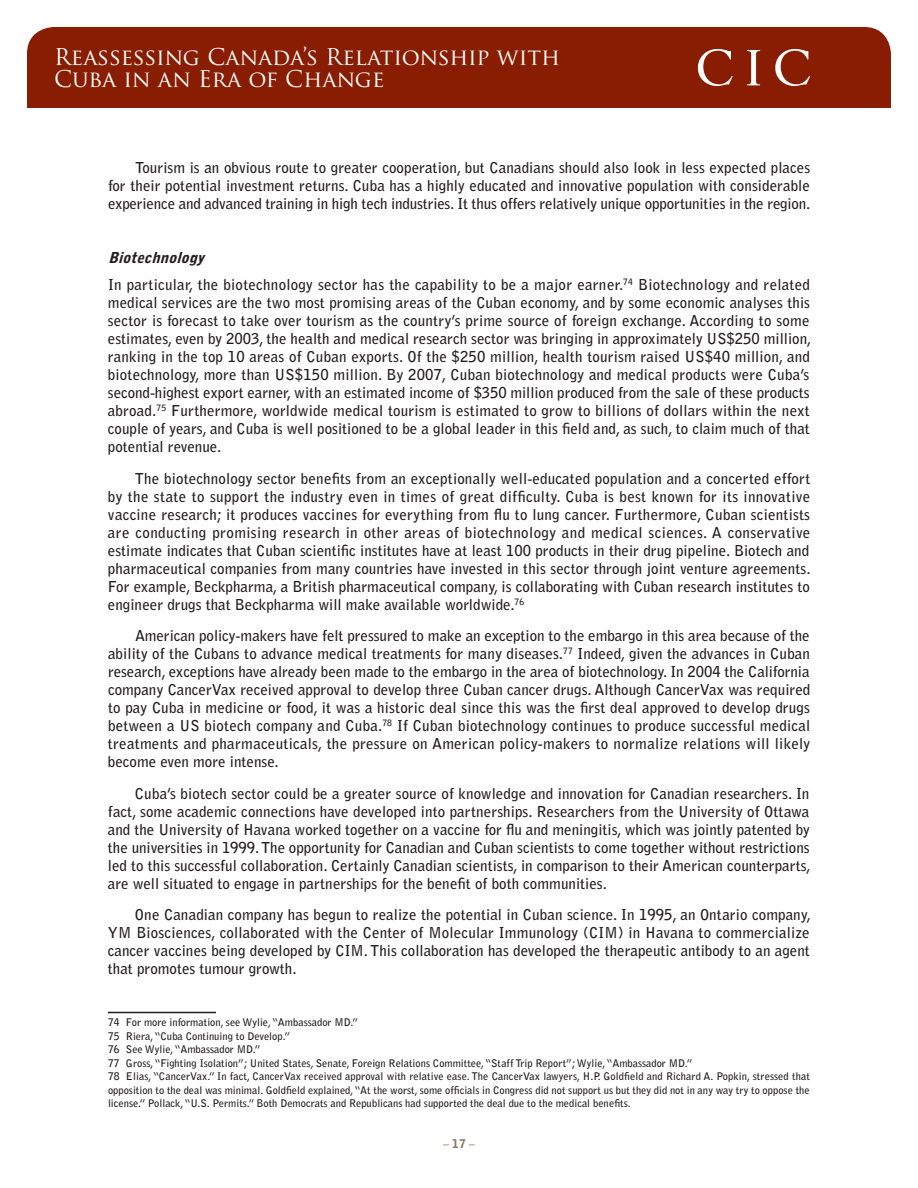
<style>
.page{position:relative;width:918px;height:1188px;background:#fff}
.page>*{position:absolute;margin:0;border:0;box-sizing:border-box;transform-origin:0 0}
.t1{font:22.5px/22.5px "Trajan Pro";color:#fff}
.t2{font:700 15px/18px "Bell Gothic Std";letter-spacing:.005em;color:#231f20;text-align:justify}
.t3{font:700 12px "Bell Gothic Std";color:#8a7966}
.t4{font:700 10.5px/13.5px "Bell Gothic Std";color:#231f20}
.s1{font-weight:900;font-style:italic}
.s2{font-weight:900}
</style>
<div class="page">
<div style="left:27px;top:27px;width:864px;height:81px;background:#891d02"></div>
<svg style="left:698px;top:49px;width:35px;height:37px"></svg>
<svg style="left:747px;top:50px;width:13px;height:35px"></svg>
<svg style="left:775px;top:49px;width:35px;height:37px"></svg>
<hr style="left:108px;top:1012px;width:108px;height:1px;background:#231f20">
<h1 class="t1" style="left:54px;top:45px;width:508px">Reassessing Canada’s Relationship with<br>Cuba in an Era of Change</h1>
<p class="t2" style="left:108px;top:159px;width:704px;text-indent:27px">Tourism is an obvious route to greater cooperation, but Canadians should also look in less expected places for their potential investment returns. Cuba has a highly educated and innovative population with considerable experience and advanced training in high tech industries. It thus offers relatively unique opportunities in the region.</p>
<p class="t2" style="left:108px;top:244px;width:704px;line-height:27px"><span class="s1">Biotechnology<br></span>In particular, the biotechnology sector has the capability to be a major earner.<sup>74</sup> Biotechnology and related</p>
<p class="t2" style="left:108px;top:294px;width:705px;text-align:left">medical services are the two most promising areas of the Cuban economy, and by some economic analyses this sector is forecast to take over tourism as the country’s prime source of foreign exchange. According to some estimates, even by 2003, the health and medical research sector was bringing in approximately US$250 million, ranking in the top 10 areas of Cuban exports. Of the $250 million, health tourism raised US$40 million, and biotechnology, more than US$150 million. By 2007, Cuban biotechnology and medical products were Cuba’s second-highest export earner, with an estimated income of $350 million produced from the sale of these products abroad.<sup>75</sup> Furthermore, worldwide medical tourism is estimated to grow to billions of dollars within the next couple of years, and Cuba is well positioned to be a global leader in this field and, as such, to claim much of that potential revenue.</p>
<p class="t2" style="left:108px;top:469px;width:704px;text-indent:27px">The biotechnology sector benefits from an exceptionally well-educated population and a concerted effort by the state to support the industry even in times of great difficulty. Cuba is best known for its innovative vaccine research; it produces vaccines for everything from flu to lung cancer. Furthermore, Cuban scientists are conducting promising research in other areas of biotechnology and medical sciences. A conservative estimate indicates that Cuban scientific institutes have at least 100 products in their drug pipeline. Biotech and pharmaceutical companies from many countries have invested in this sector through joint venture agreements.<br>For example, Beckpharma, a British pharmaceutical company, is collaborating with Cuban research institutes to engineer drugs that Beckpharma will make available worldwide.<sup>76</sup></p>
<p class="t2" style="left:108px;top:627px;width:704px;text-indent:27px">American policy-makers have felt pressured to make an exception to the embargo in this area because of the ability of the Cubans to advance medical treatments for many diseases.<sup>77</sup> Indeed, given the advances in Cuban research, exceptions have already been made to the embargo in the area of biotechnology. In 2004 the California company CancerVax received approval to develop three Cuban cancer drugs. Although CancerVax was required to pay Cuba in medicine or food, it was a historic deal since this was the first deal approved to develop drugs between a US biotech company and Cuba.<sup>78</sup> If Cuban biotechnology continues to produce successful medical treatments and pharmaceuticals, the pressure on American policy-makers to normalize relations will likely become even more intense.</p>
<p class="t2" style="left:108px;top:784px;width:704px;text-indent:27px">Cuba’s biotech sector could be a greater source of knowledge and innovation for Canadian researchers. In fact, some academic connections have developed into partnerships. Researchers from the University of Ottawa and the University of Havana worked together on a vaccine for flu and meningitis, which was jointly patented by the universities in 1999. The opportunity for Canadian and Cuban scientists to come together without restrictions led to this successful collaboration. Certainly Canadian scientists, in comparison to their American counterparts, are well situated to engage in partnerships for the benefit of both communities.</p>
<p class="t2" style="left:108px;top:906px;width:704px;text-indent:27px">One Canadian company has begun to realize the potential in Cuban science. In 1995, an Ontario company, YM Biosciences, collaborated with the Center of Molecular Immunology (CIM) in Havana to commercialize cancer vaccines being developed by CIM. This collaboration has developed the therapeutic antibody to an agent that promotes tumour growth.</p>
<p class="t4" style="left:108px;top:1015px;width:703px">74 For more information, see Wylie, “Ambassador MD.”<br>75 Riera, “Cuba Continuing to Develop.”<br>76 See Wylie, “Ambassador MD.”<br>77 Gross, “Fighting Isolation”; United States, Senate, Foreign Relations Committee, “Staff Trip Report”; Wylie, “Ambassador MD.”<br>78 Elias, “CancerVax.” In fact, CancerVax received approval with relative ease. The CancerVax lawyers, H.P. Goldfield and Richard A. Popkin, stressed that opposition to the deal was minimal. Goldfield explained, “At the worst, some officials in Congress did not support us but they did not in any way try to oppose the license.” Pollack, “U.S. Permits.” Both Democrats and Republicans had supported the deal due to the medical benefits.</p>
<p class="t3" style="left:443px;top:1136px;width:33px">– <span class="s2">17</span> –</p>
</div>
